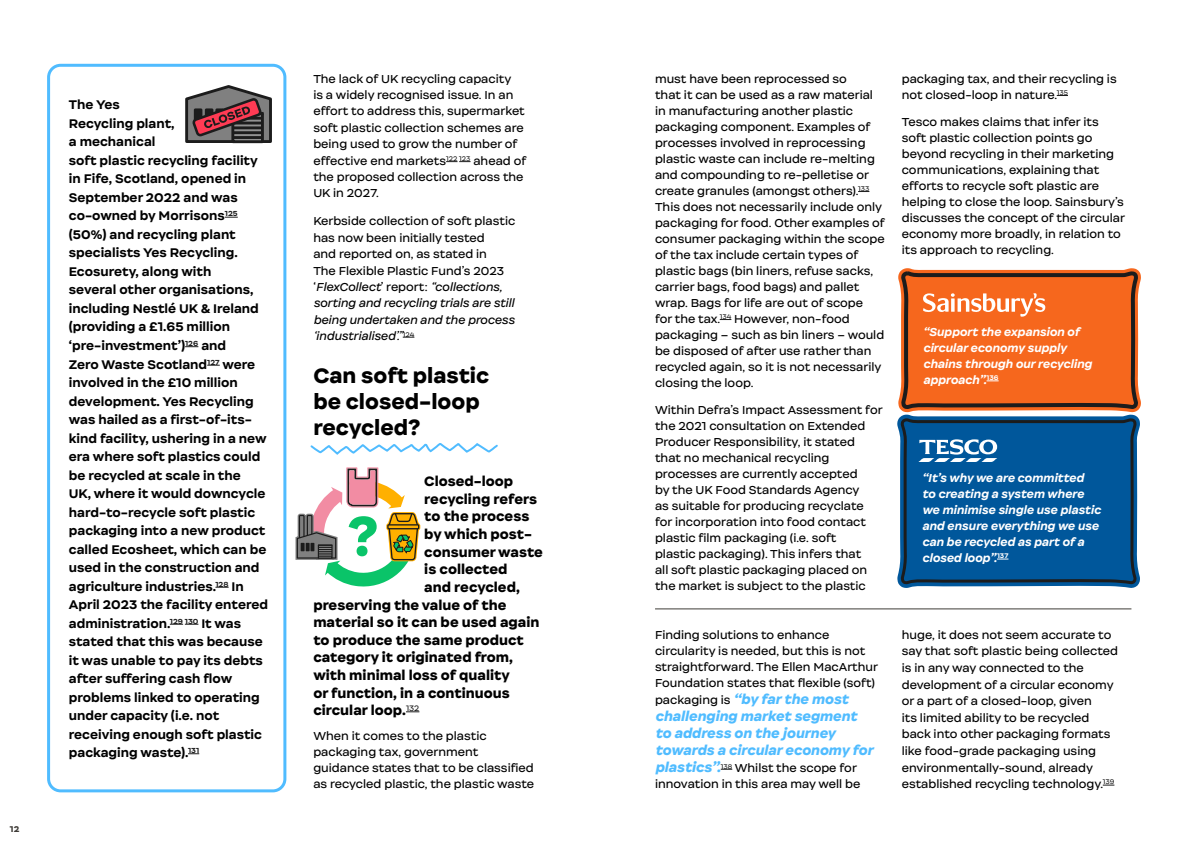
<style>
.page{position:relative;width:1191px;height:842px;background:#fff}
.page>*{position:absolute;margin:0;border:0;box-sizing:border-box;transform-origin:0 0}
.t1{font:900 20px/26px "Internacional";color:#000}
.Black_highlighted_copy{font:900 13px "Internacional";color:#000}
.Copy{font:italic 900 13px/17px "Internacional";color:#50bcff}
.Copy-2{font:700 12px/18.5px "Internacional";color:#000}
.Copy-3{font:11px/16px "Internacional";color:#000}
.Copy-4{font:italic 700 11px/16px "Internacional";color:#fff}
.t2{font:900 8px "Internacional";color:#3f3c37}
.s1{font-style:italic}
.s2{font-weight:400;font-style:normal;font-size:11px;color:#000}
.s3{font-weight:900;font-style:italic;font-size:13px;color:#50bcff}
</style>
<div class="page">
<svg style="left:898px;top:415px;width:241px;height:172px"></svg>
<div style="left:47px;top:64px;width:239px;height:728px;border:3px solid #50bcff;border-radius:12px"></div>
<svg style="left:225px;top:217px;width:13px;height:1px"></svg>
<svg style="left:185px;top:346px;width:13px;height:1px"></svg>
<svg style="left:207px;top:365px;width:13px;height:1px"></svg>
<svg style="left:215px;top:587px;width:14px;height:1px"></svg>
<svg style="left:170px;top:624px;width:28px;height:1px"></svg>
<svg style="left:446px;top:161px;width:24px;height:1px"></svg>
<svg style="left:406px;top:712px;width:13px;height:1px"></svg>
<svg style="left:1056px;top:95px;width:12px;height:1px"></svg>
<svg style="left:898px;top:268px;width:243px;height:145px;background:#e46c2d"></svg>
<svg style="left:901px;top:419px;width:235px;height:165px;background:#065695"></svg>
<svg style="left:1102px;top:785px;width:12px;height:1px"></svg>
<svg style="left:185px;top:85px;width:87px;height:59px;background:#7b6265"></svg>
<svg style="left:310px;top:443px;width:188px;height:12px"></svg>
<hr style="left:655px;top:609px;width:476px;height:1px;background:#3f3c37">
<svg style="left:295px;top:467px;width:126px;height:120px"></svg>
<p class="t2" style="left:10px;top:824px;width:11px">12</p>
<p class="Copy-2" style="left:69px;top:96px;width:201px">The Yes<br>Recycling plant,<br>a mechanical<br>soft plastic recycling facility in Fife, Scotland, opened in<br>September 2022 and was co-owned by Morrisons<sup>125 </sup>(50%) and recycling plant specialists Yes Recycling.<br>Ecosurety, along with<br>several other organisations, including Nestlé UK &amp; Ireland (providing a £1.65 million ‘pre-investment’)<sup>126</sup> and<br>Zero Waste Scotland<sup>127</sup> were involved in the £10 million development. Yes Recycling was hailed as a first-of-its&shy;kind facility, ushering in a new era where soft plastics could be recycled at scale in the<br>UK, where it would downcycle hard-to-recycle soft plastic packaging into a new product called Ecosheet, which can be used in the construction and agriculture industries.<sup>128</sup> In<br>April 2023 the facility entered administration.<sup>129</sup> <sup>130</sup> It was stated that this was because it was unable to pay its debts after suffering cash flow problems linked to operating under capacity (i.e. not receiving enough soft plastic packaging waste).<sup>131</sup></p>
<p class="Copy-3" style="left:313px;top:70px;width:214px;line-height:16.4px">The lack of UK recycling capacity<br>is a widely recognised issue. In an effort to address this, supermarket soft plastic collection schemes are being used to grow the number of effective end markets<sup>122</sup> <sup>123</sup> ahead of the proposed collection across the<br>UK in 2027.</p>
<p class="Copy-3" style="left:313px;top:213px;width:203px;line-height:16.4px">Kerbside collection of soft plastic has now been initially tested<br>and reported on, as stated in<br>The Flexible Plastic Fund’s 2023 ‘<span class="s1">FlexCollect</span>’ report: <span class="s1">“collections, sorting and recycling trials are still being undertaken and the process ‘industrialised’.”</span><sup>124</sup></p>
<h3 class="t1" style="left:313px;top:363px;width:177px">Can soft plastic be closed-loop recycled?</h3>
<p class="Black_highlighted_copy" style="left:424px;top:473px;width:90px">Closed-loop</p>
<p class="Black_highlighted_copy" style="left:424px;top:490px;width:114px">recycling refers</p>
<p class="Black_highlighted_copy" style="left:424px;top:508px;width:107px">to the process</p>
<p class="Black_highlighted_copy" style="left:424px;top:525px;width:109px">by which post-</p>
<p class="Black_highlighted_copy" style="left:424px;top:543px;width:120px">consumer waste</p>
<p class="Black_highlighted_copy" style="left:424px;top:561px;width:85px">is collected</p>
<p class="Black_highlighted_copy" style="left:424px;top:578px;width:97px">and recycled,</p>
<p class="Black_highlighted_copy" style="left:313px;top:596px;width:195px">preserving the value of the</p>
<p class="Black_highlighted_copy" style="left:313px;top:614px;width:228px">material so it can be used again</p>
<p class="Black_highlighted_copy" style="left:313px;top:631px;width:212px">to produce the same product</p>
<p class="Black_highlighted_copy" style="left:313px;top:649px;width:201px">category it originated from,</p>
<p class="Black_highlighted_copy" style="left:313px;top:667px;width:198px">with minimal loss of quality</p>
<p class="Black_highlighted_copy" style="left:313px;top:684px;width:198px">or function, in a continuous</p>
<p class="Black_highlighted_copy" style="left:313px;top:702px;width:108px">circular loop.<sup>132</sup></p>
<p class="Copy-3" style="left:313px;top:728px;width:222px">When it comes to the plastic packaging tax, government guidance states that to be classified as recycled plastic, the plastic waste</p>
<p class="Copy-3" style="left:655px;top:71px;width:231px">must have been reprocessed so<br>that it can be used as a raw material in manufacturing another plastic packaging component. Examples of processes involved in reprocessing plastic waste can include re-melting and compounding to re-pelletise or create granules (amongst others).<sup>133<br></sup>This does not necessarily include only packaging for food. Other examples of consumer packaging within the scope of the tax include certain types of plastic bags (bin liners, refuse sacks, carrier bags, food bags) and pallet wrap. Bags for life are out of scope<br>for the tax.<sup>134</sup> However, non-food packaging – such as bin liners – would be disposed of after use rather than recycled again, so it is not necessarily closing the loop.</p>
<p class="Copy-3" style="left:655px;top:402px;width:229px">Within Defra’s Impact Assessment for the 2021 consultation on Extended Producer Responsibility, it stated that no mechanical recycling processes are currently accepted<br>by the UK Food Standards Agency<br>as suitable for producing recyclate for incorporation into food contact plastic film packaging (i.e. soft<br>plastic packaging). This infers that<br>all soft plastic packaging placed on the market is subject to the plastic</p>
<p class="Copy-3" style="left:655px;top:627px;width:225px">Finding solutions to enhance circularity is needed, but this is not straightforward. The Ellen MacArthur Foundation states that flexible (soft)</p>
<p class="Copy" style="left:655px;top:691px;width:219px"><span class="s2">packaging is</span> “by far the most challenging market segment to address on the journey towards a circular economy for</p>
<p class="Copy-3" style="left:655px;top:760px;width:207px"><span class="s3">plastics”.</span><sup>138</sup> Whilst the scope for innovation in this area may well be</p>
<p class="Copy-3" style="left:901px;top:71px;width:216px">packaging tax, and their recycling is not closed-loop in nature.<sup>135</sup></p>
<p class="Copy-3" style="left:901px;top:114px;width:225px">Tesco makes claims that infer its soft plastic collection points go beyond recycling in their marketing communications, explaining that efforts to recycle soft plastic are helping to close the loop. Sainsbury’s discusses the concept of the circular economy more broadly, in relation to its approach to recycling.</p>
<p class="Copy-4" style="left:923px;top:324px;width:170px">“Support the expansion of circular economy supply chains through our recycling approach”.<sup>136</sup></p>
<p class="Copy-4" style="left:922px;top:470px;width:180px">“It’s why we are committed<br>to creating a system where we minimise single use plastic and ensure everything we use can be recycled as part of a closed loop”.<sup>137</sup></p>
<p class="Copy-3" style="left:901px;top:627px;width:218px;line-height:16.6px">huge, it does not seem accurate to say that soft plastic being collected is in any way connected to the development of a circular economy or a part of a closed-loop, given<br>its limited ability to be recycled back into other packaging formats like food-grade packaging using environmentally-sound, already established recycling technology.<sup>139</sup></p>
</div>
